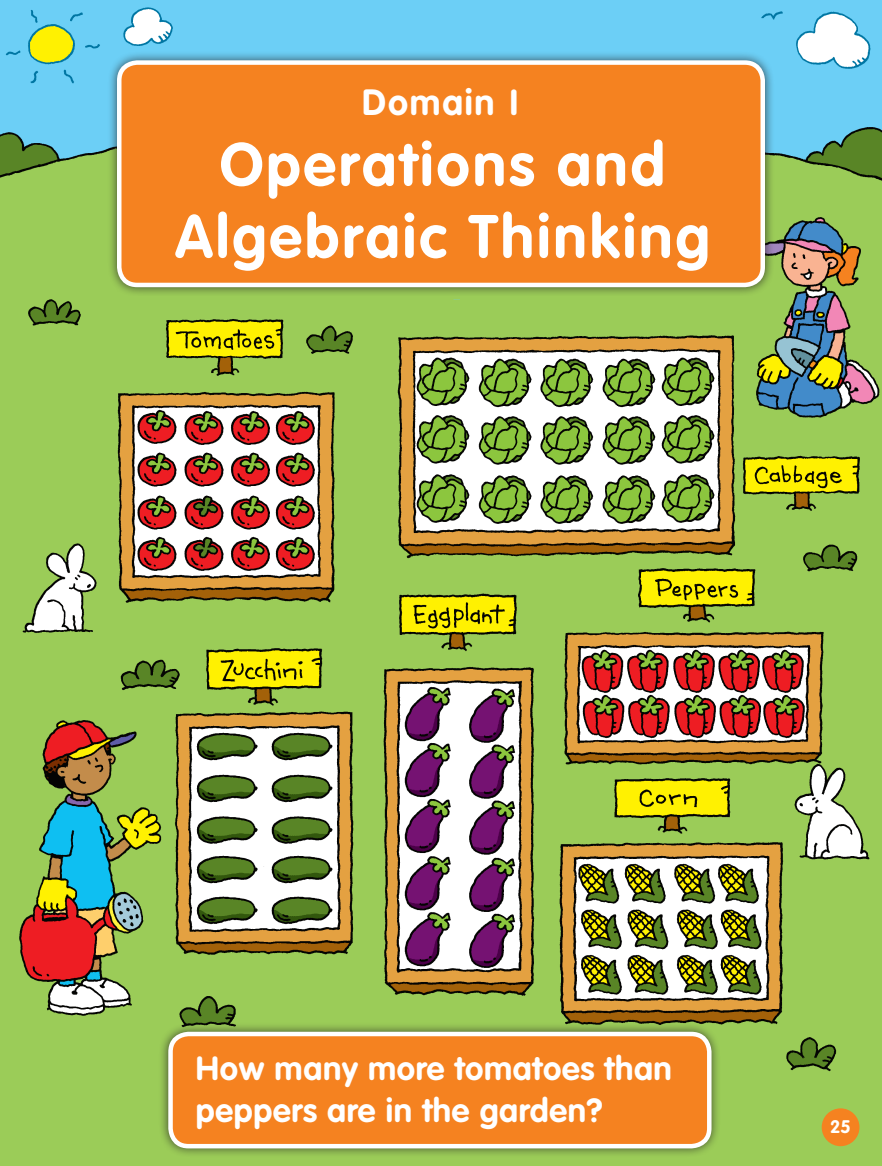
<style>
.page{position:relative;width:882px;height:1166px;background:#fff}
.page>*{position:absolute;margin:0;border:0;box-sizing:border-box;transform-origin:0 0}
.t1{font:700 60px/72px "TRVAG Rounded Std";letter-spacing:.05em;color:#fff;text-align:center}
.t2{font:700 36px "TRVAG Rounded Std";letter-spacing:.05em;color:#fff}
.t3{font:700 33px/42px "TRVAG Rounded Std";letter-spacing:.02em;color:#fff}
.t4{font:700 18px "TRVAG Rounded Std";color:#fff}
</style>
<div class="page">
<img style="left:0;top:0;width:882px;height:1166px">
<div style="left:107px;top:50px;width:668px;height:246px;background:#231f20;opacity:.75"></div>
<div style="left:119px;top:63px;width:644px;height:222px;background:#f58220;border-radius:18px"></div>
<div style="left:117px;top:60px;width:648px;height:227px;border:4px solid #fff;border-radius:18px"></div>
<div style="left:822px;top:1108px;width:38px;height:38px;background:#f58220;border-radius:50%"></div>
<div style="left:158px;top:1021px;width:563px;height:137px;background:#231f20;opacity:.75"></div>
<div style="left:171px;top:1034px;width:538px;height:112px;background:#f58220;border-radius:18px"></div>
<div style="left:168px;top:1031px;width:544px;height:117px;border:4px solid #fff;border-radius:18px"></div>
<p class="t2" style="left:362px;top:81px;width:158px">Domain 1</p>
<p class="t1" style="left:175px;top:131px;width:536px">Operations and<br>Algebraic Thinking</p>
<p class="t3" style="left:196px;top:1048px;width:478px">How many more tomatoes than peppers are in the garden?</p>
<p class="t4" style="left:830px;top:1116px;width:22px">25</p>
</div>
